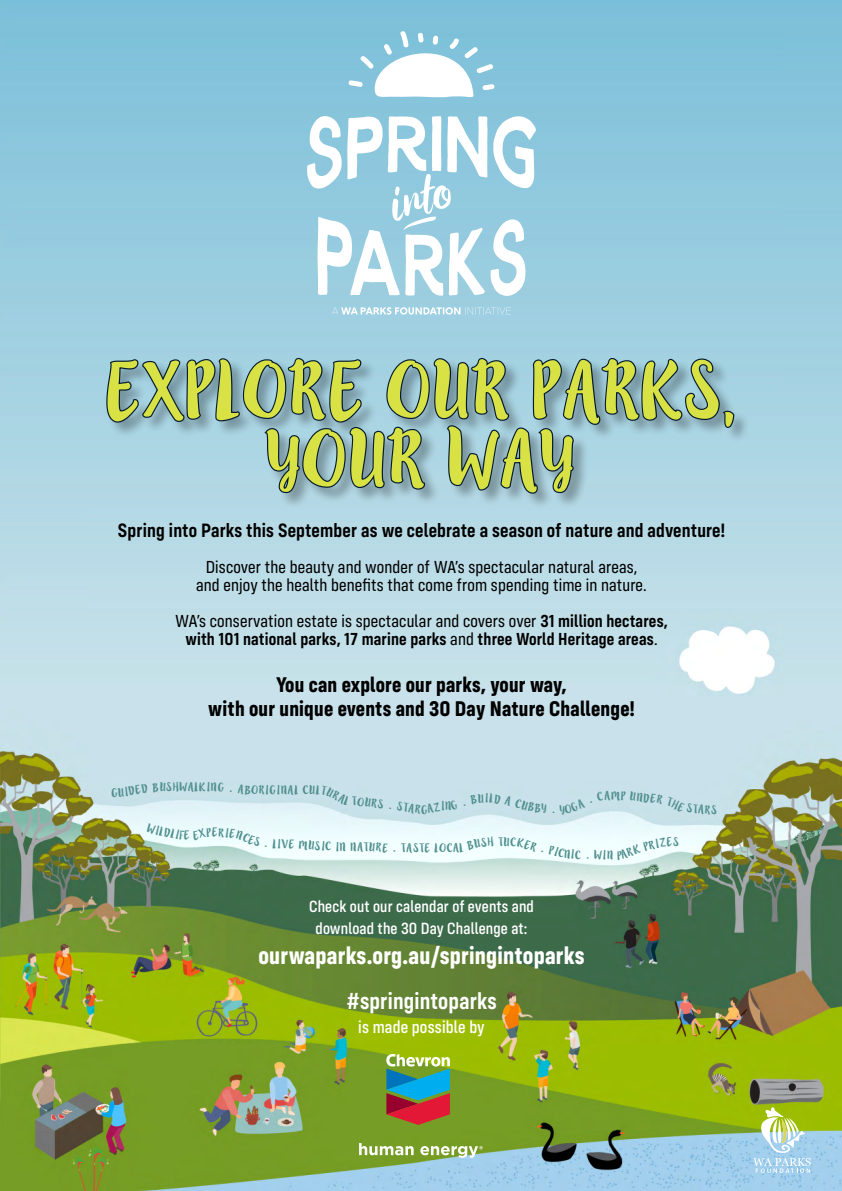
<style>
.page{position:relative;width:842px;height:1191px;background:#fff}
.page>*{position:absolute;margin:0;border:0;box-sizing:border-box;transform-origin:0 0}
.t1{font:65px/68.8px "Lilly Belle";letter-spacing:-.025em;color:#d8e244;text-align:center}
.t2{font:700 25.2px "Config Condensed";letter-spacing:.01em;color:#fff}
.t3{font:600 24px "Config Condensed";letter-spacing:.01em;color:#fff}
.t4{font:700 22px/24px "Config Condensed";letter-spacing:.01em;color:#000;text-align:center}
.t5{font:600 20px "Config Condensed";letter-spacing:.01em;color:#000}
.t6{font:600 18px/18px "Config Condensed";letter-spacing:.01em;color:#000;text-align:center}
.t7{font:18px/18px "Config Condensed";letter-spacing:.01em;color:#000;text-align:center}
.t8{font:500 18px "Config Condensed";letter-spacing:.01em;color:#fff}
.t9{font:500 16.8px/22.4px "Config Condensed";letter-spacing:.01em;color:#fff;text-align:center}
.t10{font:10px "Lilly Belle";letter-spacing:.025em;color:#508e8d}
.s1{font-weight:400}
</style>
<div class="page">
<img style="left:0;top:0;width:842px;height:1191px">
<svg style="left:307px;top:30px;width:229px;height:220px"></svg>
<div style="left:106px;top:358px;width:644px;height:152px;background:#000;opacity:.3"></div>
<svg style="left:105px;top:250px;width:630px;height:245px;background:#91b9c8"></svg>
<svg style="left:753px;top:1107px;width:58px;height:65px;background:#b4d3ac"></svg>
<svg style="left:386px;top:1054px;width:64px;height:71px;background:#7a7e70"></svg>
<svg style="left:359px;top:1143px;width:55px;height:12px"></svg>
<svg style="left:420px;top:1145px;width:63px;height:12px"></svg>
<svg style="left:112px;top:782px;width:47px;height:15px"></svg>
<svg style="left:211px;top:782px;width:13px;height:10px"></svg>
<svg style="left:238px;top:784px;width:13px;height:10px"></svg>
<svg style="left:303px;top:785px;width:5px;height:9px"></svg>
<div style="left:316px;top:784px;width:67px;height:24px;background:#c8e1ea"></div>
<div style="left:397px;top:793px;width:149px;height:21px;background:#c8e1ea"></div>
<svg style="left:553px;top:791px;width:57px;height:24px"></svg>
<div style="left:621px;top:791px;width:96px;height:23px;background:#c8e1ea"></div>
<div style="left:147px;top:823px;width:120px;height:24px;background:#ecfcfd"></div>
<svg style="left:273px;top:838px;width:58px;height:13px"></svg>
<svg style="left:364px;top:842px;width:24px;height:10px"></svg>
<svg style="left:447px;top:837px;width:47px;height:16px"></svg>
<svg style="left:504px;top:837px;width:39px;height:15px"></svg>
<svg style="left:549px;top:845px;width:32px;height:14px"></svg>
<div style="left:604px;top:837px;width:68px;height:23px;background:#f2ffff"></div>
<h1 class="t1" style="left:104px;top:359px;width:635px">EXPLORE OUR PARKS,<br>YOUR WAY</h1>
<p class="t5" style="left:118px;top:519px;width:609px">Spring into Parks this September as we celebrate a season of nature and adventure!</p>
<p class="t7" style="left:196px;top:558px;width:452px">Discover the beauty and wonder of WA’s spectacular natural areas, and enjoy the health benefits that come from spending time in nature.</p>
<p class="t6" style="left:175px;top:612px;width:494px"><span class="s1">WA’s conservation estate is spectacular and covers over</span> 31 million hectares, with 101 national parks, 17 marine parks <span class="s1">and</span> three World Heritage areas<span class="s1">.</span></p>
<p class="t4" style="left:208px;top:672px;width:428px">You can explore our parks, your way,<br>with our unique events and 30 Day Nature Challenge!</p>
<p class="t10" style="left:160px;top:780px;width:52px">USHWALKI</p>
<p class="t10" style="left:251px;top:783px;width:49px">ORIGINAL</p>
<p class="t10" style="left:309px;top:782px;width:8px">U</p>
<p class="t10" style="left:335px;top:839px;width:30px">IN NA</p>
<p class="t10" style="left:392px;top:841px;width:56px">• TASTE LO</p>
<p class="t10" style="left:485px;top:791px;width:5px">I</p>
<p class="t10" style="left:611px;top:788px;width:11px">M</p>
<p class="t10" style="left:498px;top:834px;width:6px">T</p>
<p class="t10" style="left:594px;top:848px;width:10px">W</p>
<p class="t9" style="left:309px;top:895px;width:226px">Check out our calendar of events and download the 30 Day Challenge at:</p>
<h2 class="t2" style="left:258px;top:940px;width:328px">ourwaparks.org.au/springintoparks</h2>
<h3 class="t3" style="left:346px;top:987px;width:152px">#springintoparks</h3>
<p class="t8" style="left:358px;top:1016px;width:128px">is made possible by</p>
<p class="t10" style="left:673px;top:834px;width:8px">S</p>
</div>
